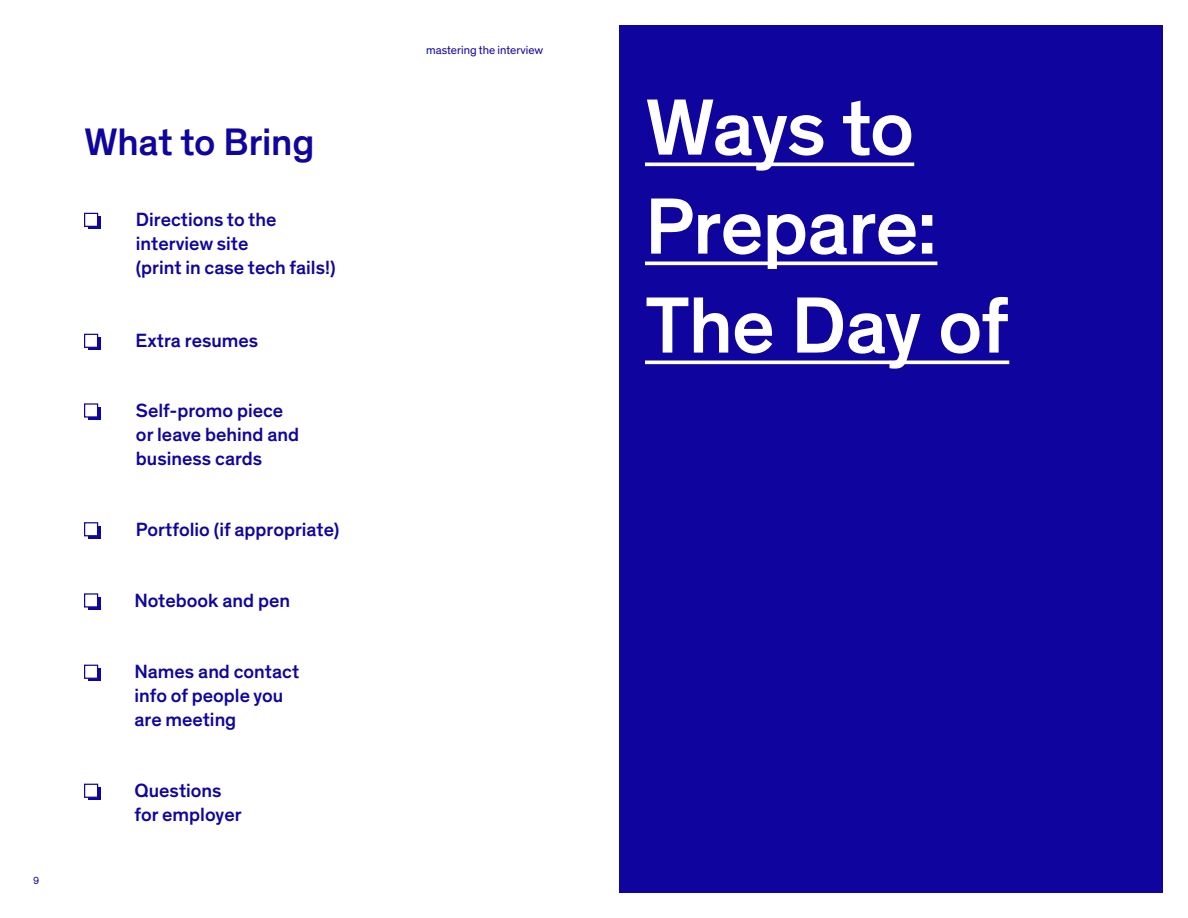
<style>
.page{position:relative;width:1188px;height:918px;background:#fff}
.page>*{position:absolute;margin:0;border:0;box-sizing:border-box;transform-origin:0 0}
.t1{font:500 81px/99px "Theinhardt";letter-spacing:-.02em;color:#fff}
.t2{font:500 39px "Theinhardt";letter-spacing:-.01em;color:#0f059e}
.t3{font:500 19.5px/24px "Theinhardt";color:#0f059e}
.t4{font:12px "Theinhardt";color:#0f059e}
.t5{font:10.5px "Theinhardt";color:#0f059e}
</style>
<div class="page">
<div style="left:619px;top:25px;width:544px;height:868px;background:#0f059e"></div>
<div style="left:88px;top:216px;width:13px;height:13px;background:#0f059e"></div>
<div style="left:84px;top:213px;width:14px;height:14px;background:#fff;border:1px solid #0f059e"></div>
<div style="left:88px;top:407px;width:13px;height:13px;background:#0f059e"></div>
<div style="left:84px;top:403px;width:14px;height:15px;background:#fff;border:1px solid #0f059e"></div>
<div style="left:88px;top:337px;width:13px;height:13px;background:#0f059e"></div>
<div style="left:84px;top:334px;width:14px;height:14px;background:#fff;border:1px solid #0f059e"></div>
<div style="left:88px;top:526px;width:13px;height:13px;background:#0f059e"></div>
<div style="left:84px;top:522px;width:14px;height:14px;background:#fff;border:1px solid #0f059e"></div>
<div style="left:88px;top:597px;width:13px;height:13px;background:#0f059e"></div>
<div style="left:84px;top:593px;width:14px;height:15px;background:#fff;border:1px solid #0f059e"></div>
<div style="left:88px;top:668px;width:13px;height:13px;background:#0f059e"></div>
<div style="left:84px;top:665px;width:14px;height:14px;background:#fff;border:1px solid #0f059e"></div>
<div style="left:88px;top:787px;width:13px;height:13px;background:#0f059e"></div>
<div style="left:84px;top:784px;width:14px;height:14px;background:#fff;border:1px solid #0f059e"></div>
<hr style="left:645px;top:163px;width:269px;height:3px;background:#fff">
<hr style="left:645px;top:262px;width:292px;height:3px;background:#fff">
<hr style="left:645px;top:361px;width:364px;height:3px;background:#fff">
<p class="t5" style="left:33px;top:875px;width:8px">9</p>
<h2 class="t2" style="left:84px;top:119px;width:232px">What to Bring</h2>
<p class="t3" style="left:136px;top:208px;width:201px">Directions to the interview site<br>(print in case tech fails!)</p>
<p class="t3" style="left:136px;top:329px;width:124px">Extra resumes</p>
<p class="t3" style="left:136px;top:398px;width:165px">Self-promo piece or leave behind and business cards</p>
<p class="t3" style="left:136px;top:518px;width:205px">Portfolio (if appropriate)</p>
<p class="t3" style="left:134px;top:589px;width:157px">Notebook and pen</p>
<p class="t3" style="left:134px;top:660px;width:166px">Names and contact info of people you are meeting</p>
<p class="t3" style="left:134px;top:779px;width:109px">Questions for employer</p>
<p class="t4" style="left:426px;top:43px;width:119px">mastering the interview</p>
<h1 class="t1" style="left:645px;top:79px;width:366px">Ways to<br>Prepare:<br>The Day of</h1>
</div>
